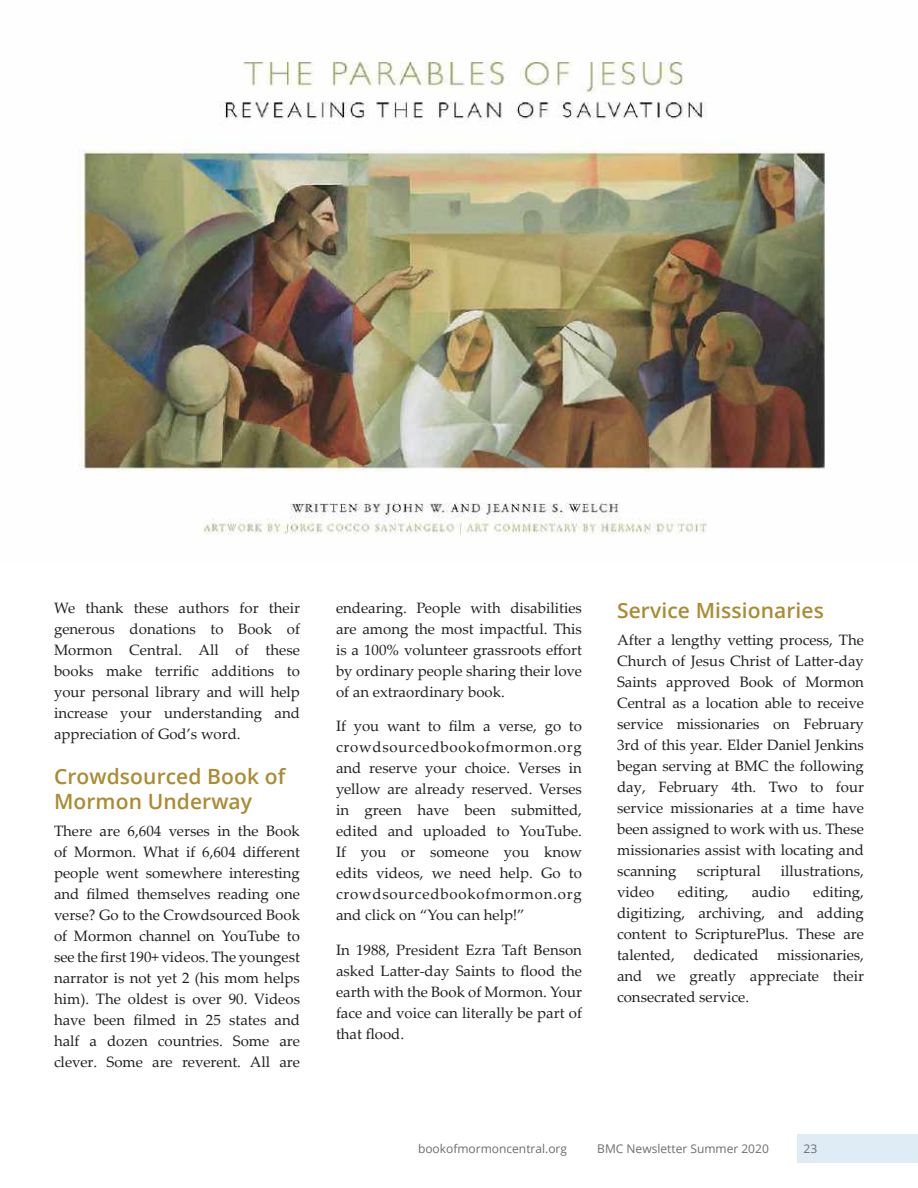
<style>
.page{position:relative;width:918px;height:1188px;background:#fff}
.page>*{position:absolute;margin:0;border:0;box-sizing:border-box;transform-origin:0 0}
.t1{font:600 21px/25.2px "Open Sans";letter-spacing:.005em;color:#a98c33}
.t2{font:15px/21px "Palatino Linotype";color:#231f20;text-align:justify}
.t3{font:12px "Open Sans";color:#6c6d70}
</style>
<div class="page">
<div style="left:797px;top:1134px;width:121px;height:29px;background:#dfecf5"></div>
<img style="left:78px;top:61px;width:748px;height:474px">
<p class="t2" style="left:54px;top:597px;width:248px">We thank these authors for their generous donations to Book of Mormon Central. All of these books make terrific additions to your personal library and will help increase your understanding and appreciation of God’s word.</p>
<h1 class="t1" style="left:54px;top:763px;width:233px">Crowdsourced Book of<br>Mormon Underway</h1>
<p class="t2" style="left:54px;top:820px;width:248px">There are 6,604 verses in the Book of Mormon. What if 6,604 different people went somewhere interesting and filmed themselves reading one verse? Go to the Crowdsourced Book of Mormon channel on YouTube to see the first 190+ videos. The youngest narrator is not yet 2 (his mom helps him). The oldest is over 90. Videos have been filmed in 25 states and half a dozen countries. Some are clever. Some are reverent. All are</p>
<p class="t2" style="left:336px;top:597px;width:247px">endearing. People with disabilities are among the most impactful. This is a 100% volunteer grassroots effort by ordinary people sharing their love of an extraordinary book.</p>
<p class="t2" style="left:336px;top:715px;width:248px">If you want to film a verse, go to crowdsourcedbookofmormon.org and reserve your choice. Verses in yellow are already reserved. Verses in green have been submitted, edited and uploaded to YouTube.<br>If you or someone you know edits videos, we need help. Go to crowdsourcedbookofmormon.org and click on “You can help!”</p>
<p class="t2" style="left:336px;top:939px;width:248px">In 1988, President Ezra Taft Benson asked Latter-day Saints to flood the earth with the Book of Mormon. Your face and voice can literally be part of that flood.</p>
<h1 class="t1" style="left:617px;top:597px;width:208px">Service Missionaries</h1>
<p class="t2" style="left:617px;top:629px;width:248px">After a lengthy vetting process, The Church of Jesus Christ of Latter-day Saints approved Book of Mormon Central as a location able to receive service missionaries on February 3rd of this year. Elder Daniel Jenkins began serving at BMC the following day, February 4th. Two to four service missionaries at a time have been assigned to work with us. These missionaries assist with locating and scanning</p>
<p class="t2" style="left:697px;top:860px;width:66px">scriptural</p>
<p class="t2" style="left:781px;top:860px;width:85px">illustrations,</p>
<p class="t2" style="left:617px;top:881px;width:39px">video</p>
<p class="t2" style="left:678px;top:881px;width:52px">editing,</p>
<p class="t2" style="left:752px;top:881px;width:40px">audio</p>
<p class="t2" style="left:617px;top:881px;width:248px;text-indent:196px">editing, digitizing, archiving, and adding content to ScripturePlus. These are talented, dedicated missionaries, and we greatly appreciate their consecrated service.</p>
<p class="t3" style="left:418px;top:1141px;width:151px">bookofmormoncentral.org</p>
<p class="t3" style="left:597px;top:1141px;width:173px">BMC Newsletter Summer 2020</p>
<p class="t3" style="left:803px;top:1141px;width:15px">23</p>
</div>
